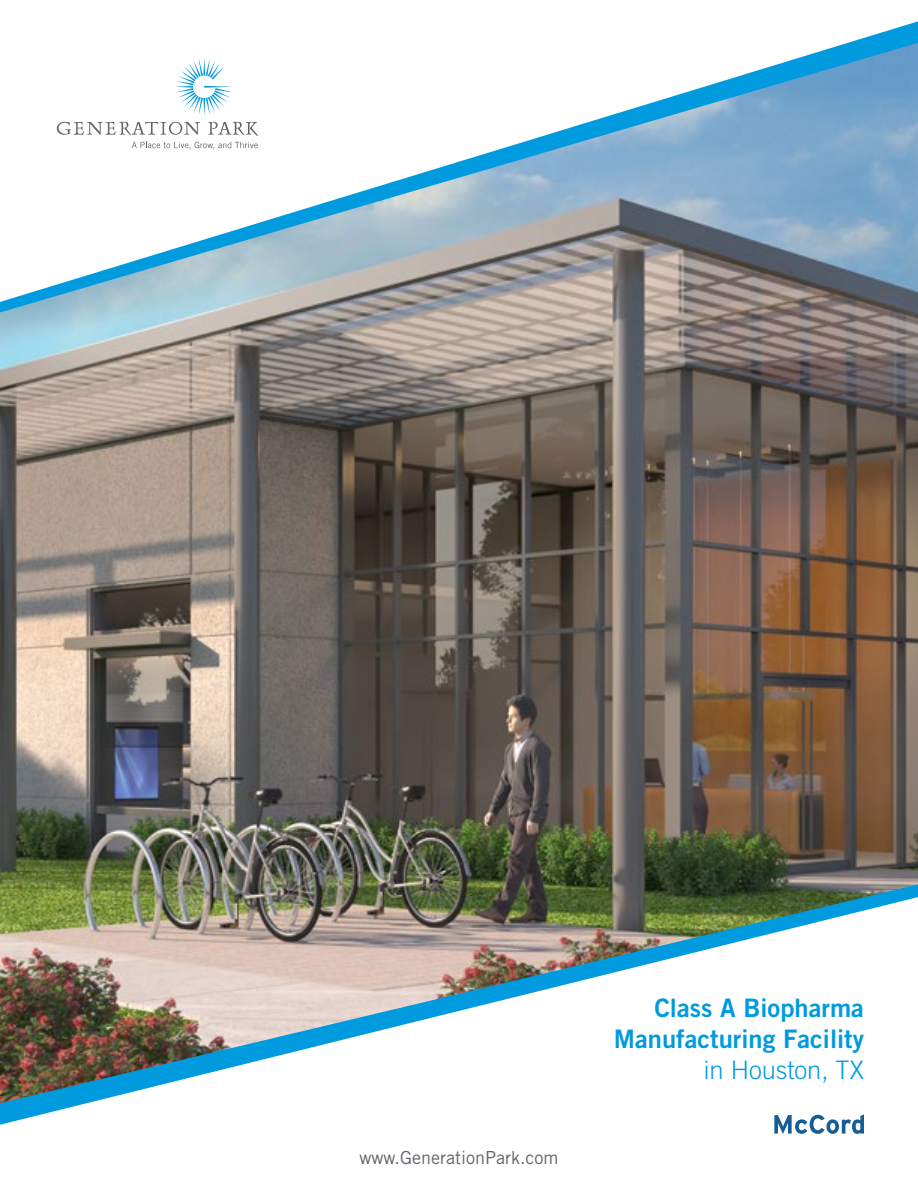
<style>
.page{position:relative;width:918px;height:1188px;background:#fff}
.page>*{position:absolute;margin:0;border:0;box-sizing:border-box;transform-origin:0 0}
.t1{font:25.5px/30.6px "Trade Gothic LT Std Bd 2";color:#009ade;text-align:right}
.t2{font:300 25.5px "Trade Gothic LT Std";color:#009ade}
.t3{font:18px "Trade Gothic LT Std";color:#61646a}
</style>
<div class="page">
<img style="left:0;top:43px;width:918px;height:1060px">
<svg style="left:57px;top:122px;width:143px;height:13px"></svg>
<svg style="left:208px;top:122px;width:50px;height:14px"></svg>
<svg style="left:175px;top:58px;width:58px;height:58px"></svg>
<svg style="left:132px;top:142px;width:126px;height:7px"></svg>
<svg style="left:774px;top:1114px;width:90px;height:20px"></svg>
<p class="t3" style="left:359px;top:1147px;width:201px">www.GenerationPark.com</p>
<p class="t1" style="left:614px;top:993px;width:252px">Class A Biopharma<br>Manufacturing Facility</p>
<p class="t2" style="left:704px;top:1054px;width:162px">in Houston, TX</p>
</div>
